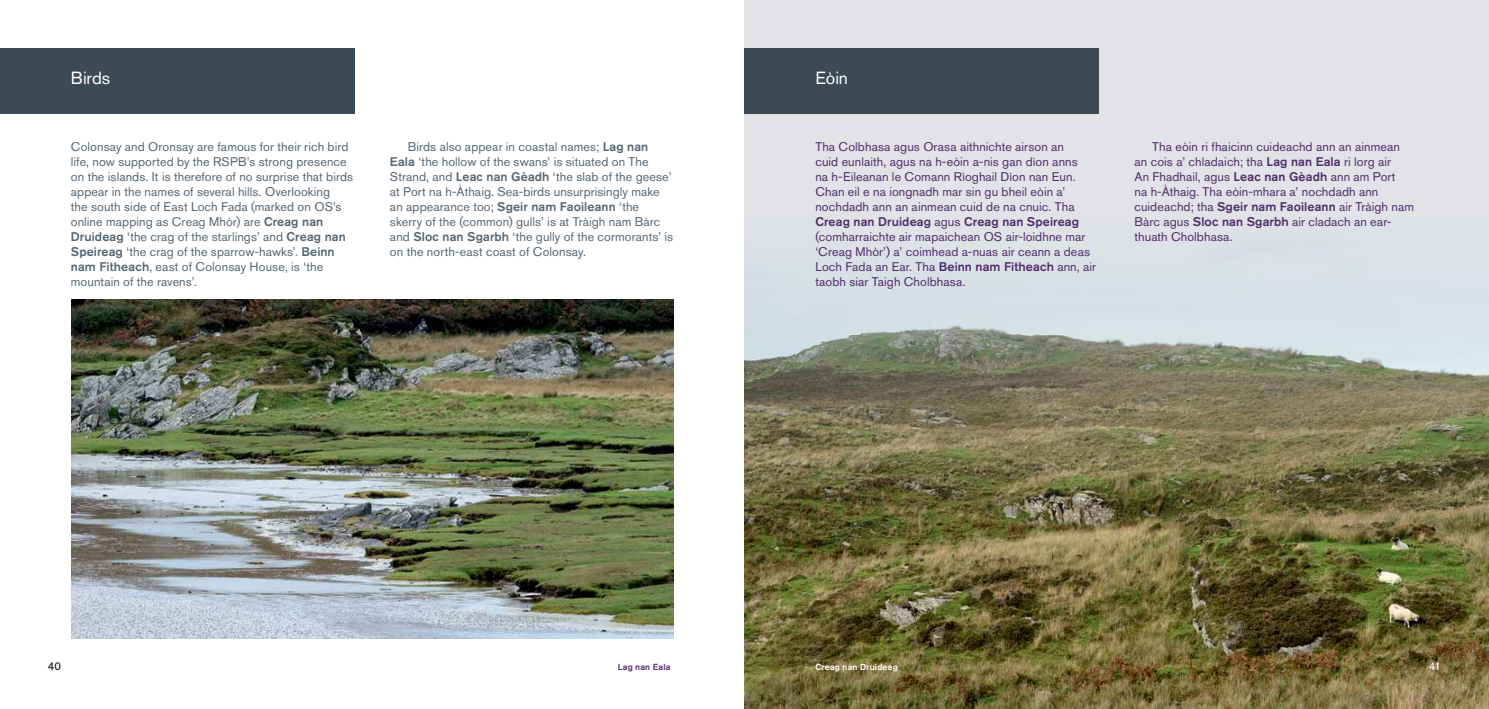
<style>
.page{position:relative;width:1489px;height:709px;background:#fff}
.page>*{position:absolute;margin:0;border:0;box-sizing:border-box;transform-origin:0 0}
.t1{font:17.5px "Akzidenz Grotesk BE";letter-spacing:-.005em;color:#fff}
.t2{font:12.5px/15px "Akzidenz Grotesk BE";letter-spacing:.005em;color:#556674}
.t3{font:12.5px/15px "Akzidenz Grotesk BE";letter-spacing:.005em;color:#512c6d}
.t4{font:11.25px "Akzidenz Grotesk BE";color:#000}
.t5{font:11.25px "Akzidenz Grotesk BE";color:#fff}
.t6{font:500 8.75px "Akzidenz Grotesk BE";letter-spacing:.02em;color:#fff}
.t7{font:500 8.75px "Akzidenz Grotesk BE";letter-spacing:.025em;color:#512c6d}
.s1{font-weight:500}
</style>
<div class="page">
<div style="left:744px;top:0;width:744px;height:709px;background:#e1e3e7"></div>
<img style="left:744px;top:248px;width:744px;height:461px">
<div style="left:0;top:48px;width:354px;height:65px;background:#3c4a56"></div>
<div style="left:744px;top:48px;width:354px;height:65px;background:#3c4a56"></div>
<img style="left:72px;top:299px;width:601px;height:339px">
<h1 class="t1" style="left:71px;top:67px;width:41px">Birds</h1>
<p class="t2" style="left:71px;top:139px;width:284px">Colonsay and Oronsay are famous for their rich bird life, now supported by the RSPB’s strong presence on the islands. It is therefore of no surprise that birds appear in the names of several hills. Overlooking<br>the south side of East Loch Fada (marked on OS’s online mapping as Creag Mhòr) are <span class="s1">Creag nan Druideag</span> ‘the crag of the starlings’ and <span class="s1">Creag nan Speireag</span> ‘the crag of the sparrow-hawks’. <span class="s1">Beinn nam Fitheach</span>, east of Colonsay House, is ‘the mountain of the ravens’.</p>
<p class="t2" style="left:390px;top:139px;width:285px;text-indent:18px">Birds also appear in coastal names; <span class="s1">Lag nan Eala</span> ‘the hollow of the swans’ is situated on The Strand, and <span class="s1">Leac nan Gèadh</span> ‘the slab of the geese’ at Port na h-Àthaig. Sea-birds unsurprisingly make an appearance too; <span class="s1">Sgeir nam Faoileann</span> ‘the skerry of the (common) gulls’ is at Tràigh nam Bàrc and <span class="s1">Sloc nan Sgarbh</span> ‘the gully of the cormorants’ is on the north-east coast of Colonsay.</p>
<h1 class="t1" style="left:815px;top:67px;width:34px">Eòin</h1>
<p class="t3" style="left:815px;top:139px;width:282px">Tha Colbhasa agus Orasa aithnichte airson an<br>cuid eunlaith, agus na h-eòin a-nis gan dìon anns<br>na h-Eileanan le Comann Rìoghail Dìon nan Eun.<br>Chan eil e na iongnadh mar sin gu bheil eòin a’ nochdadh ann an ainmean cuid de na cnuic. Tha <span class="s1">Creag nan Druideag</span> agus <span class="s1">Creag nan Speireag </span>(comharraichte air mapaichean OS air-loidhne mar ‘Creag Mhòr’) a’ coimhead a-nuas air ceann a deas Loch Fada an Ear. Tha <span class="s1">Beinn nam Fitheach</span> ann, air taobh siar Taigh Cholbhasa.</p>
<p class="t3" style="left:1134px;top:139px;width:281px;text-indent:18px">Tha eòin ri fhaicinn cuideachd ann an ainmean an cois a’ chladaich; tha <span class="s1">Lag nan Eala</span> ri lorg air<br>An Fhadhail, agus <span class="s1">Leac nan Gèadh</span> ann am Port<br>na h-Àthaig. Tha eòin-mhara a’ nochdadh ann cuideachd; tha <span class="s1">Sgeir nam Faoileann</span> air Tràigh nam Bàrc agus <span class="s1">Sloc nan Sgarbh</span> air cladach an ear&shy;thuath Cholbhasa.</p>
<p class="t4" style="left:48px;top:659px;width:15px">40</p>
<p class="t5" style="left:1428px;top:659px;width:14px">41</p>
<p class="t7" style="left:618px;top:661px;width:54px">Lag nan Eala</p>
<p class="t6" style="left:815px;top:661px;width:84px">Creag nan Druideag</p>
</div>
